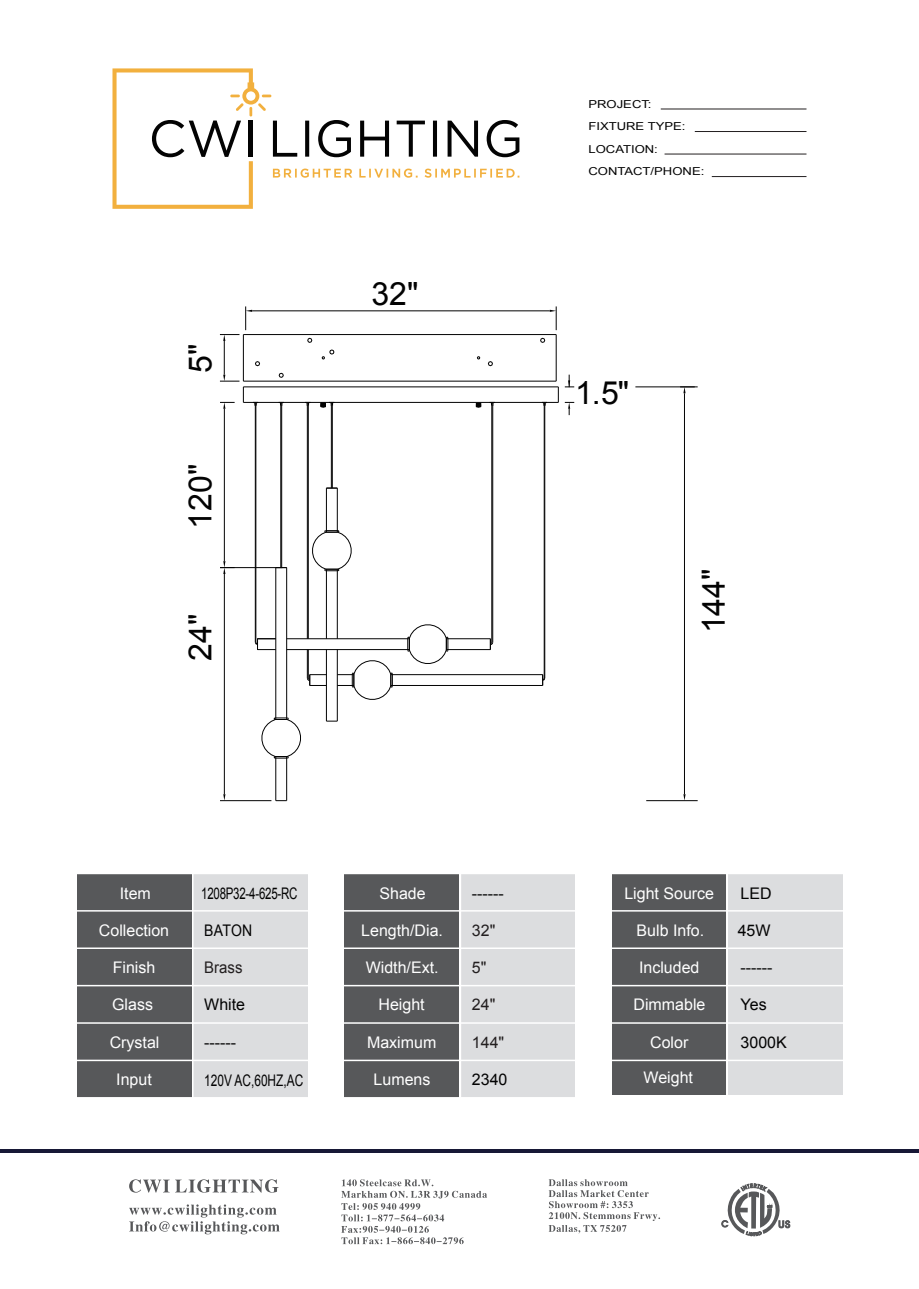
<style>
.page{position:relative;width:919px;height:1289px;background:#fff}
.page>*{position:absolute;margin:0;border:0;box-sizing:border-box;transform-origin:0 0}
.t1{font:31.95px "Arial";color:#030303}
.t2{font:16.05px "Arial";color:#fff}
.t3{font:16.05px "Arial";color:#030303}
.t4{font:16.05px "Arial";letter-spacing:-.02em;color:#030303;scale:.72 1}
.t5{font:16.05px "Arial";color:#030303;scale:.74 1}
.t6{font:16.05px "Arial";color:#231f20}
.t7{font:16.05px "Arial";color:#231f20;scale:.94 1}
.t8{font:16.05px "Arial";color:#030303;scale:.88 1}
.t9{font:10.95px/22.4px "Arial";color:#030303;scale:1.19 1}
</style>
<div class="page">
<svg style="left:475px;top:403px;width:6px;height:5px"></svg>
<hr style="left:243px;top:402px;width:315px;height:1px;background:#030303">
<hr style="left:243px;top:386px;width:315px;height:1px;background:#030303">
<hr style="left:281px;top:405px;width:1px;height:162px;background:#030303">
<hr style="left:280px;top:405px;width:1px;height:162px;background:#030303">
<hr style="left:332px;top:405px;width:1px;height:83px;background:#030303">
<hr style="left:331px;top:405px;width:1px;height:83px;background:#030303">
<hr style="left:243px;top:334px;width:1px;height:47px;background:#030303">
<hr style="left:243px;top:381px;width:313px;height:1px;background:#030303">
<hr style="left:243px;top:334px;width:313px;height:1px;background:#030303">
<svg style="left:540px;top:337px;width:5px;height:6px"></svg>
<svg style="left:307px;top:337px;width:6px;height:6px"></svg>
<svg style="left:278px;top:372px;width:6px;height:6px"></svg>
<svg style="left:255px;top:361px;width:5px;height:5px"></svg>
<svg style="left:487px;top:361px;width:6px;height:5px"></svg>
<hr style="left:555px;top:334px;width:1px;height:47px;background:#030303">
<hr style="left:286px;top:756px;width:1px;height:44px;background:#030303">
<hr style="left:286px;top:567px;width:1px;height:152px;background:#030303">
<hr style="left:275px;top:756px;width:1px;height:44px;background:#030303">
<hr style="left:275px;top:567px;width:1px;height:152px;background:#030303">
<svg style="left:261px;top:717px;width:40px;height:42px"></svg>
<hr style="left:446px;top:638px;width:44px;height:1px;background:#030303">
<hr style="left:286px;top:638px;width:123px;height:1px;background:#030303">
<hr style="left:446px;top:649px;width:44px;height:1px;background:#030303">
<hr style="left:286px;top:649px;width:123px;height:1px;background:#030303">
<svg style="left:406px;top:624px;width:43px;height:40px"></svg>
<hr style="left:337px;top:488px;width:1px;height:44px;background:#030303">
<hr style="left:337px;top:569px;width:1px;height:69px;background:#030303">
<hr style="left:337px;top:649px;width:1px;height:72px;background:#030303">
<hr style="left:326px;top:488px;width:1px;height:44px;background:#030303">
<hr style="left:326px;top:569px;width:1px;height:69px;background:#030303">
<hr style="left:326px;top:649px;width:1px;height:72px;background:#030303">
<svg style="left:312px;top:529px;width:40px;height:42px"></svg>
<hr style="left:391px;top:674px;width:151px;height:1px;background:#030303">
<hr style="left:391px;top:685px;width:151px;height:1px;background:#030303">
<svg style="left:337px;top:660px;width:56px;height:40px"></svg>
<svg style="left:278px;top:401px;width:6px;height:4px"></svg>
<hr style="left:255px;top:405px;width:1px;height:237px;background:#030303">
<svg style="left:252px;top:401px;width:7px;height:4px"></svg>
<svg style="left:254px;top:638px;width:22px;height:12px"></svg>
<hr style="left:491px;top:405px;width:1px;height:237px;background:#030303">
<hr style="left:492px;top:405px;width:1px;height:237px;background:#030303">
<svg style="left:489px;top:401px;width:6px;height:4px"></svg>
<svg style="left:489px;top:638px;width:4px;height:11px"></svg>
<hr style="left:308px;top:405px;width:1px;height:233px;background:#030303">
<hr style="left:307px;top:405px;width:1px;height:233px;background:#030303">
<svg style="left:304px;top:401px;width:7px;height:4px"></svg>
<svg style="left:306px;top:649px;width:20px;height:37px"></svg>
<hr style="left:544px;top:405px;width:1px;height:273px;background:#030303">
<svg style="left:541px;top:401px;width:7px;height:4px"></svg>
<svg style="left:541px;top:674px;width:4px;height:11px"></svg>
<svg style="left:321px;top:349px;width:14px;height:11px"></svg>
<svg style="left:477px;top:356px;width:3px;height:4px"></svg>
<svg style="left:320px;top:401px;width:15px;height:7px"></svg>
<svg style="left:558px;top:374px;width:16px;height:41px"></svg>
<hr style="left:252px;top:310px;width:297px;height:1px;background:#030303">
<svg style="left:245px;top:306px;width:7px;height:24px"></svg>
<svg style="left:549px;top:306px;width:7px;height:24px"></svg>
<hr style="left:220px;top:567px;width:62px;height:1px;background:#030303">
<hr style="left:224px;top:409px;width:1px;height:152px;background:#030303">
<hr style="left:224px;top:341px;width:1px;height:34px;background:#030303">
<svg style="left:220px;top:375px;width:24px;height:34px"></svg>
<svg style="left:220px;top:334px;width:19px;height:7px"></svg>
<hr style="left:220px;top:800px;width:51px;height:1px;background:#030303">
<hr style="left:224px;top:574px;width:1px;height:220px;background:#030303">
<svg style="left:220px;top:561px;width:14px;height:13px"></svg>
<hr style="left:635px;top:386px;width:62px;height:1px;background:#030303">
<hr style="left:646px;top:800px;width:51px;height:1px;background:#030303">
<hr style="left:684px;top:393px;width:1px;height:401px;background:#030303">
<svg style="left:680px;top:386px;width:14px;height:7px"></svg>
<hr style="left:0;top:1149px;width:918px;height:4px;background:#171836">
<svg style="left:721px;top:1183px;width:69px;height:53px"></svg>
<svg style="left:341px;top:1179px;width:146px;height:65px"></svg>
<svg style="left:548px;top:1179px;width:112px;height:54px"></svg>
<svg style="left:129px;top:1179px;width:149px;height:13px"></svg>
<svg style="left:129px;top:1204px;width:150px;height:30px"></svg>
<div style="left:611px;top:873px;width:115px;height:221px;background:#57585a"></div>
<div style="left:77px;top:873px;width:114px;height:224px;background:#57585a"></div>
<div style="left:344px;top:873px;width:115px;height:224px;background:#57585a"></div>
<div style="left:728px;top:873px;width:114px;height:221px;background:#dcdddf"></div>
<div style="left:193px;top:873px;width:115px;height:224px;background:#dcdddf"></div>
<div style="left:460px;top:873px;width:115px;height:224px;background:#dcdddf"></div>
<hr style="left:76px;top:872px;width:767px;height:2px;background:#fff">
<hr style="left:76px;top:910px;width:767px;height:1px;background:#fff">
<hr style="left:76px;top:947px;width:767px;height:2px;background:#fff">
<hr style="left:76px;top:984px;width:767px;height:2px;background:#fff">
<hr style="left:76px;top:1022px;width:767px;height:1px;background:#fff">
<hr style="left:76px;top:1059px;width:767px;height:2px;background:#fff">
<hr style="left:459px;top:857px;width:2px;height:240px;background:#fff">
<hr style="left:660px;top:109px;width:146px;height:1px;background:#231f20">
<hr style="left:694px;top:131px;width:112px;height:1px;background:#231f20">
<hr style="left:664px;top:154px;width:142px;height:1px;background:#231f20">
<hr style="left:711px;top:176px;width:95px;height:1px;background:#231f20">
<svg style="left:112px;top:68px;width:407px;height:141px"></svg>
<h1 class="t1" style="left:179px;top:373px;width:31px;rotate:-90deg">5"</h1>
<h1 class="t1" style="left:179px;top:528px;width:66px;rotate:-90deg">120"</h1>
<h1 class="t1" style="left:179px;top:660px;width:48px;rotate:-90deg">24"</h1>
<h1 class="t1" style="left:371px;top:273px;width:48px">32"</h1>
<p class="t9" style="left:588px;top:93px;width:99px">PROJECT:<br>FIXTURE TYPE:<br>LOCATION:<br>CONTACT/PHONE:</p>
<h1 class="t1" style="left:575px;top:372px;width:55px">1.5"</h1>
<h1 class="t1" style="left:692px;top:633px;width:66px;rotate:-90deg">144"</h1>
<p class="t2" style="left:120px;top:882px;width:33px">Item</p>
<p class="t2" style="left:99px;top:920px;width:72px">Collection</p>
<p class="t2" style="left:113px;top:957px;width:44px">Finish</p>
<p class="t2" style="left:112px;top:994px;width:42px">Glass</p>
<p class="t2" style="left:110px;top:1031px;width:51px">Crystal</p>
<p class="t2" style="left:116px;top:1068px;width:37px">Input</p>
<p class="t4" style="left:201px;top:882px;width:135px">1208P32-4-625-RC</p>
<p class="t2" style="left:379px;top:882px;width:48px">Shade</p>
<p class="t2" style="left:361px;top:920px;width:83px">Length/Dia.</p>
<p class="t2" style="left:365px;top:957px;width:74px">Width/Ext.</p>
<p class="t2" style="left:378px;top:994px;width:48px">Height</p>
<p class="t2" style="left:367px;top:1031px;width:71px">Maximum</p>
<p class="t3" style="left:472px;top:882px;width:33px">------</p>
<p class="t6" style="left:472px;top:920px;width:25px">32"</p>
<p class="t8" style="left:204px;top:920px;width:56px">BATON</p>
<p class="t7" style="left:204px;top:957px;width:42px">Brass</p>
<p class="t6" style="left:472px;top:957px;width:16px">5"</p>
<p class="t6" style="left:472px;top:994px;width:25px">24"</p>
<p class="t6" style="left:472px;top:1031px;width:34px">144"</p>
<p class="t3" style="left:472px;top:1068px;width:37px">2340</p>
<p class="t3" style="left:204px;top:994px;width:42px">White</p>
<p class="t3" style="left:204px;top:1031px;width:33px">------</p>
<p class="t5" style="left:204px;top:1069px;width:135px">120V AC,60HZ,AC</p>
<p class="t2" style="left:373px;top:1068px;width:58px">Lumens</p>
<p class="t2" style="left:624px;top:882px;width:91px">Light Source</p>
<p class="t2" style="left:636px;top:920px;width:69px">Bulb Info.</p>
<p class="t2" style="left:639px;top:957px;width:62px">Included</p>
<p class="t2" style="left:633px;top:994px;width:73px">Dimmable</p>
<p class="t2" style="left:650px;top:1031px;width:40px">Color</p>
<p class="t2" style="left:643px;top:1066px;width:51px">Weight</p>
<p class="t3" style="left:740px;top:882px;width:33px">LED</p>
<p class="t3" style="left:737px;top:920px;width:34px">45W</p>
<p class="t3" style="left:740px;top:957px;width:33px">------</p>
<p class="t3" style="left:740px;top:994px;width:28px">Yes</p>
<p class="t3" style="left:740px;top:1031px;width:48px">3000K</p>
</div>
